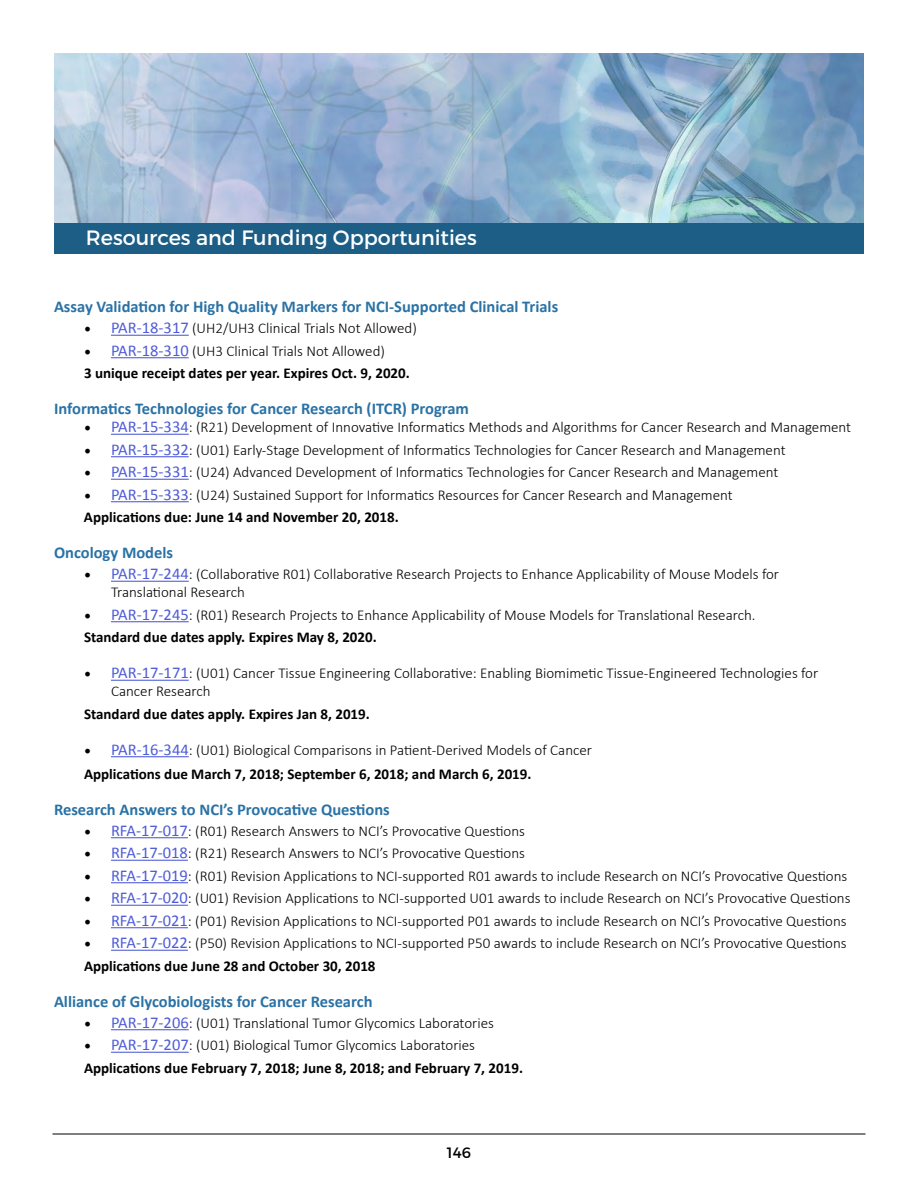
<style>
.page{position:relative;width:918px;height:1188px;background:#fff}
.page>*{position:absolute;margin:0;border:0;box-sizing:border-box;transform-origin:0 0}
.t1{font:20.7px "Montserrat";color:#fff}
.t2{font:700 16.5px "Calibri";color:#2a72a5}
.t3{font:300 15px/22.5px "Calibri";color:#000}
.t4{font:700 15px/22.5px "Calibri";color:#000}
.t5{font:15px "Montserrat";color:#000}
.s1{font-family:"Minion Pro";font-weight:400;font-size:18px}
.s2{font-weight:400;font-size:16.5px;color:#4f5cd6}
.s3{font-weight:300}
.s4{font-weight:700}
</style>
<div class="page">
<hr style="left:52px;top:1134px;width:814px;height:1px;background:#000">
<img style="left:54px;top:54px;width:810px;height:169px">
<div style="left:54px;top:223px;width:810px;height:31px;background:#1c5e86"></div>
<hr style="left:111px;top:335px;width:78px;height:1px;background:#4f5cd6">
<hr style="left:111px;top:357px;width:78px;height:1px;background:#4f5cd6">
<hr style="left:111px;top:434px;width:78px;height:1px;background:#4f5cd6">
<hr style="left:111px;top:456px;width:78px;height:1px;background:#4f5cd6">
<hr style="left:111px;top:479px;width:78px;height:1px;background:#4f5cd6">
<hr style="left:111px;top:501px;width:78px;height:1px;background:#4f5cd6">
<hr style="left:111px;top:581px;width:78px;height:1px;background:#4f5cd6">
<hr style="left:111px;top:621px;width:78px;height:1px;background:#4f5cd6">
<hr style="left:111px;top:680px;width:78px;height:1px;background:#4f5cd6">
<hr style="left:111px;top:756px;width:78px;height:1px;background:#4f5cd6">
<hr style="left:111px;top:837px;width:77px;height:1px;background:#4f5cd6">
<hr style="left:111px;top:860px;width:77px;height:1px;background:#4f5cd6">
<hr style="left:111px;top:882px;width:77px;height:1px;background:#4f5cd6">
<hr style="left:111px;top:905px;width:77px;height:1px;background:#4f5cd6">
<hr style="left:111px;top:927px;width:77px;height:1px;background:#4f5cd6">
<hr style="left:111px;top:950px;width:77px;height:1px;background:#4f5cd6">
<hr style="left:111px;top:1029px;width:78px;height:1px;background:#4f5cd6">
<hr style="left:111px;top:1052px;width:78px;height:1px;background:#4f5cd6">
<h1 class="t1" style="left:86px;top:225px;width:393px">Resources and Funding Opportunities</h1>
<p class="t2" style="left:54px;top:300px;width:506px">Assay Validation for High Quality Markers for NCI-Supported Clinical Trials</p>
<p class="t3" style="left:84px;top:318px;width:334px"><span class="s1">•</span> <span class="s2">PAR-18-317</span> (UH2/UH3 Clinical Trials Not Allowed)</p>
<p class="t4" style="left:84px;top:341px;width:327px"><span class="s1">•</span> <span class="s2">PAR-18-310</span> <span class="s3">(UH3 Clinical Trials Not Allowed)<br></span>3 unique receipt dates per year. Expires Oct. 9, 2020.</p>
<p class="t2" style="left:54px;top:402px;width:417px">Informatics Technologies for Cancer Research (ITCR) Program</p>
<p class="t3" style="left:84px;top:417px;width:769px"><span class="s1">•</span> <span class="s2">PAR-15-334</span>: (R21) Development of Innovative Informatics Methods and Algorithms for Cancer Research and Management</p>
<p class="t3" style="left:84px;top:440px;width:703px"><span class="s1">•</span> <span class="s2">PAR-15-332</span>: (U01) Early-Stage Development of Informatics Technologies for Cancer Research and Management</p>
<p class="t3" style="left:84px;top:462px;width:696px"><span class="s1">•</span> <span class="s2">PAR-15-331</span>: (U24) Advanced Development of Informatics Technologies for Cancer Research and Management</p>
<p class="t3" style="left:84px;top:485px;width:650px"><span class="s1">•</span> <span class="s2">PAR-15-333</span>: (U24) Sustained Support for Informatics Resources for Cancer Research and Management<br><span class="s4">Applications due: June 14 and November 20, 2018.</span></p>
<p class="t2" style="left:54px;top:546px;width:121px">Oncology Models</p>
<p class="t3" style="left:111px;top:567px;width:670px;line-height:18px;text-indent:-27px"><span class="s1">•</span> <span class="s2">PAR-17-244</span>: (Collaborative R01) Collaborative Research Projects to Enhance Applicability of Mouse Models for<br>Translational Research</p>
<p class="t3" style="left:84px;top:605px;width:673px"><span class="s1">•</span> <span class="s2">PAR-17-245</span>: (R01) Research Projects to Enhance Applicability of Mouse Models for Translational Research.<br><span class="s4">Standard due dates apply. Expires May 8, 2020.</span></p>
<p class="t3" style="left:111px;top:666px;width:709px;line-height:18px;text-indent:-27px"><span class="s1">•</span> <span class="s2">PAR-17-171</span>: (U01) Cancer Tissue Engineering Collaborative: Enabling Biomimetic Tissue-Engineered Technologies for<br>Cancer Research</p>
<p class="t4" style="left:84px;top:704px;width:287px">Standard due dates apply. Expires Jan 8, 2019.</p>
<p class="t3" style="left:84px;top:739px;width:510px;line-height:24px"><span class="s1">•</span> <span class="s2">PAR-16-344</span>: (U01) Biological Comparisons in Patient-Derived Models of Cancer<br><span class="s4">Applications due March 7, 2018; September 6, 2018; and March 6, 2019.</span></p>
<p class="t2" style="left:54px;top:802px;width:337px">Research Answers to NCI’s Provocative Questions</p>
<p class="t3" style="left:84px;top:821px;width:442px"><span class="s1">•</span> <span class="s2">RFA-17-017</span>: (R01) Research Answers to NCI’s Provocative Questions</p>
<p class="t3" style="left:84px;top:843px;width:442px"><span class="s1">•</span> <span class="s2">RFA-17-018</span>: (R21) Research Answers to NCI’s Provocative Questions</p>
<p class="t3" style="left:84px;top:866px;width:765px"><span class="s1">•</span> <span class="s2">RFA-17-019</span>: (R01) Revision Applications to NCI-supported R01 awards to include Research on NCI’s Provocative Questions</p>
<p class="t3" style="left:84px;top:888px;width:768px"><span class="s1">•</span> <span class="s2">RFA-17-020</span>: (U01) Revision Applications to NCI-supported U01 awards to include Research on NCI’s Provocative Questions</p>
<p class="t3" style="left:84px;top:911px;width:764px"><span class="s1">•</span> <span class="s2">RFA-17-021</span>: (P01) Revision Applications to NCI-supported P01 awards to include Research on NCI’s Provocative Questions</p>
<p class="t3" style="left:84px;top:933px;width:764px"><span class="s1">•</span> <span class="s2">RFA-17-022</span>: (P50) Revision Applications to NCI-supported P50 awards to include Research on NCI’s Provocative Questions<br><span class="s4">Applications due June 28 and October 30, 2018</span></p>
<p class="t2" style="left:54px;top:994px;width:320px">Alliance of Glycobiologists for Cancer Research</p>
<p class="t3" style="left:84px;top:1013px;width:411px"><span class="s1">•</span> <span class="s2">PAR-17-206</span>: (U01) Translational Tumor Glycomics Laboratories</p>
<p class="t4" style="left:84px;top:1035px;width:441px"><span class="s1">•</span> <span class="s2">PAR-17-207</span><span class="s3">: (U01) Biological Tumor Glycomics Laboratories<br></span>Applications due February 7, 2018; June 8, 2018; and February 7, 2019.</p>
<p class="t5" style="left:447px;top:1143px;width:26px">146</p>
</div>
